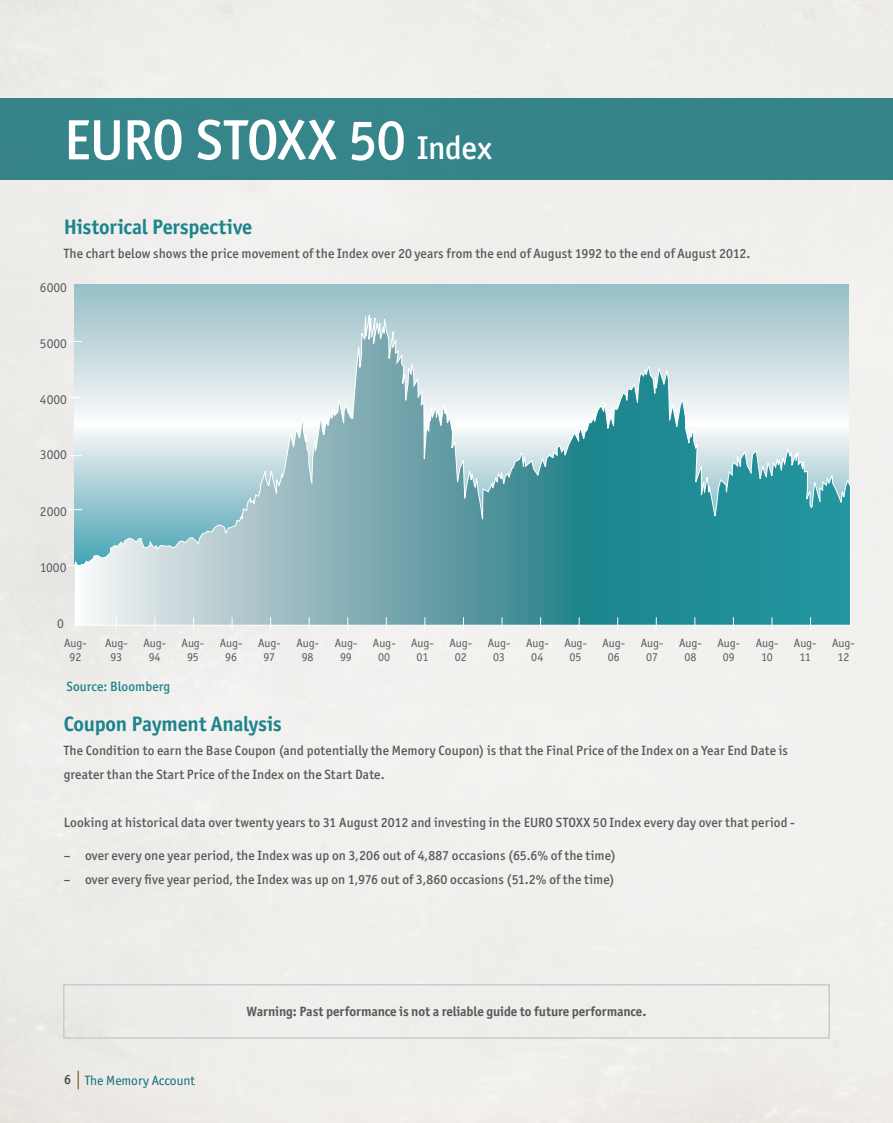
<style>
.page{position:relative;width:893px;height:1123px;background:#fff}
.page>*{position:absolute;margin:0;border:0;box-sizing:border-box;transform-origin:0 0}
.t1{font:500 57px "Officina Sans ITC Std";letter-spacing:-.01em;color:#fff}
.t2{font:700 21px "Officina Sans ITC Std";letter-spacing:-.01em;color:#1d848c}
.t3{font:500 13.5px/24px "Officina Sans ITC Std";letter-spacing:.01em;color:#58595b}
.t4{font:700 13.5px "Officina Sans ITC Std";letter-spacing:-.005em;color:#58595b}
.t5{font:13.5px "Officina Sans ITC Std";color:#58595b}
.t6{font:13.5px "Officina Sans ITC Std";color:#1d848c}
.t7{font:500 13.5px "Officina Sans ITC Std";letter-spacing:.01em;color:#1d848c}
.t8{font:12px/14.4px "Officina Sans ITC Std";letter-spacing:-.005em;color:#58595b;text-align:center}
.s1{font-size:33px}
.s2{font-weight:500;color:#58595b}
</style>
<div class="page">
<img style="left:0;top:0;width:893px;height:1123px">
<svg style="left:74px;top:285px;width:777px;height:341px;background:#94c0c6"></svg>
<div style="left:63px;top:984px;width:767px;height:54px;border:2px solid #c6cdd1"></div>
<svg style="left:68px;top:565px;width:14px;height:1px"></svg>
<svg style="left:68px;top:509px;width:14px;height:1px"></svg>
<svg style="left:68px;top:455px;width:14px;height:1px"></svg>
<svg style="left:68px;top:397px;width:14px;height:1px"></svg>
<svg style="left:68px;top:341px;width:14px;height:1px"></svg>
<svg style="left:116px;top:617px;width:1px;height:13px"></svg>
<svg style="left:154px;top:617px;width:1px;height:13px"></svg>
<svg style="left:193px;top:617px;width:1px;height:13px"></svg>
<svg style="left:232px;top:617px;width:1px;height:13px"></svg>
<svg style="left:270px;top:617px;width:1px;height:13px"></svg>
<svg style="left:309px;top:617px;width:1px;height:13px"></svg>
<svg style="left:347px;top:617px;width:1px;height:13px"></svg>
<svg style="left:386px;top:617px;width:1px;height:13px"></svg>
<svg style="left:424px;top:617px;width:1px;height:13px"></svg>
<svg style="left:463px;top:617px;width:1px;height:13px"></svg>
<svg style="left:501px;top:617px;width:1px;height:13px"></svg>
<svg style="left:540px;top:617px;width:1px;height:13px"></svg>
<svg style="left:579px;top:617px;width:1px;height:13px"></svg>
<svg style="left:617px;top:617px;width:1px;height:13px"></svg>
<svg style="left:656px;top:617px;width:1px;height:13px"></svg>
<svg style="left:694px;top:617px;width:1px;height:13px"></svg>
<svg style="left:733px;top:617px;width:1px;height:13px"></svg>
<svg style="left:771px;top:617px;width:1px;height:13px"></svg>
<svg style="left:810px;top:617px;width:1px;height:13px"></svg>
<h1 class="t1" style="left:64px;top:106px;width:430px">EURO STOXX 50 <span class="s1">Index</span></h1>
<h2 class="t2" style="left:64px;top:214px;width:190px">Historical Perspective</h2>
<p class="t3" style="left:64px;top:242px;width:688px">The chart below shows the price movement of the Index over 20 years from the end of August 1992 to the end of August 2012.</p>
<p class="t5" style="left:40px;top:280px;width:29px">6000</p>
<p class="t5" style="left:40px;top:335px;width:29px">5000</p>
<p class="t5" style="left:40px;top:391px;width:29px">4000</p>
<p class="t5" style="left:40px;top:447px;width:29px">3000</p>
<p class="t5" style="left:40px;top:503px;width:29px">2000</p>
<p class="t5" style="left:40px;top:560px;width:28px">1000</p>
<p class="t5" style="left:57px;top:616px;width:8px">0</p>
<p class="t8" style="left:64px;top:635px;width:24px">Aug-<br>92</p>
<p class="t8" style="left:105px;top:635px;width:24px">Aug-<br>93</p>
<p class="t8" style="left:143px;top:635px;width:24px">Aug-<br>94</p>
<p class="t8" style="left:182px;top:635px;width:24px">Aug-<br>95</p>
<p class="t8" style="left:220px;top:635px;width:24px">Aug-<br>96</p>
<p class="t8" style="left:258px;top:635px;width:24px">Aug-<br>97</p>
<p class="t8" style="left:296px;top:635px;width:24px">Aug-<br>98</p>
<p class="t8" style="left:335px;top:635px;width:24px">Aug-<br>99</p>
<p class="t8" style="left:373px;top:635px;width:24px">Aug-<br>00</p>
<p class="t8" style="left:411px;top:635px;width:24px">Aug-<br>01</p>
<p class="t8" style="left:449px;top:635px;width:24px">Aug-<br>02</p>
<p class="t8" style="left:488px;top:635px;width:24px">Aug-<br>03</p>
<p class="t8" style="left:526px;top:635px;width:24px">Aug-<br>04</p>
<p class="t8" style="left:564px;top:635px;width:24px">Aug-<br>05</p>
<p class="t8" style="left:603px;top:635px;width:24px">Aug-<br>06</p>
<p class="t8" style="left:641px;top:635px;width:24px">Aug-<br>07</p>
<p class="t8" style="left:679px;top:635px;width:24px">Aug-<br>08</p>
<p class="t8" style="left:717px;top:635px;width:24px">Aug-<br>09</p>
<p class="t8" style="left:756px;top:635px;width:24px">Aug-<br>10</p>
<p class="t8" style="left:794px;top:635px;width:24px">Aug-<br>11</p>
<p class="t8" style="left:832px;top:635px;width:24px">Aug-<br>12</p>
<p class="t7" style="left:66px;top:678px;width:105px">Source: Bloomberg</p>
<h2 class="t2" style="left:64px;top:710px;width:220px">Coupon Payment Analysis</h2>
<p class="t3" style="left:64px;top:738px;width:726px">The Condition to earn the Base Coupon (and potentially the Memory Coupon) is that the Final Price of the Index on a Year End Date is greater than the Start Price of the Index on the Start Date.</p>
<p class="t3" style="left:64px;top:810px;width:733px">Looking at historical data over twenty years to 31 August 2012 and investing in the EURO STOXX 50 Index every day over that period -</p>
<p class="t3" style="left:64px;top:843px;width:554px">– over every one year period, the Index was up on 3,206 out of 4,887 occasions (65.6% of the time)</p>
<p class="t3" style="left:64px;top:867px;width:552px">– over every five year period, the Index was up on 1,976 out of 3,860 occasions (51.2% of the time)</p>
<p class="t6" style="left:64px;top:1072px;width:132px"><span class="s2">6</span> The Memory Account</p>
<p class="t4" style="left:247px;top:1003px;width:401px">Warning: Past performance is not a reliable guide to future performance.</p>
</div>
